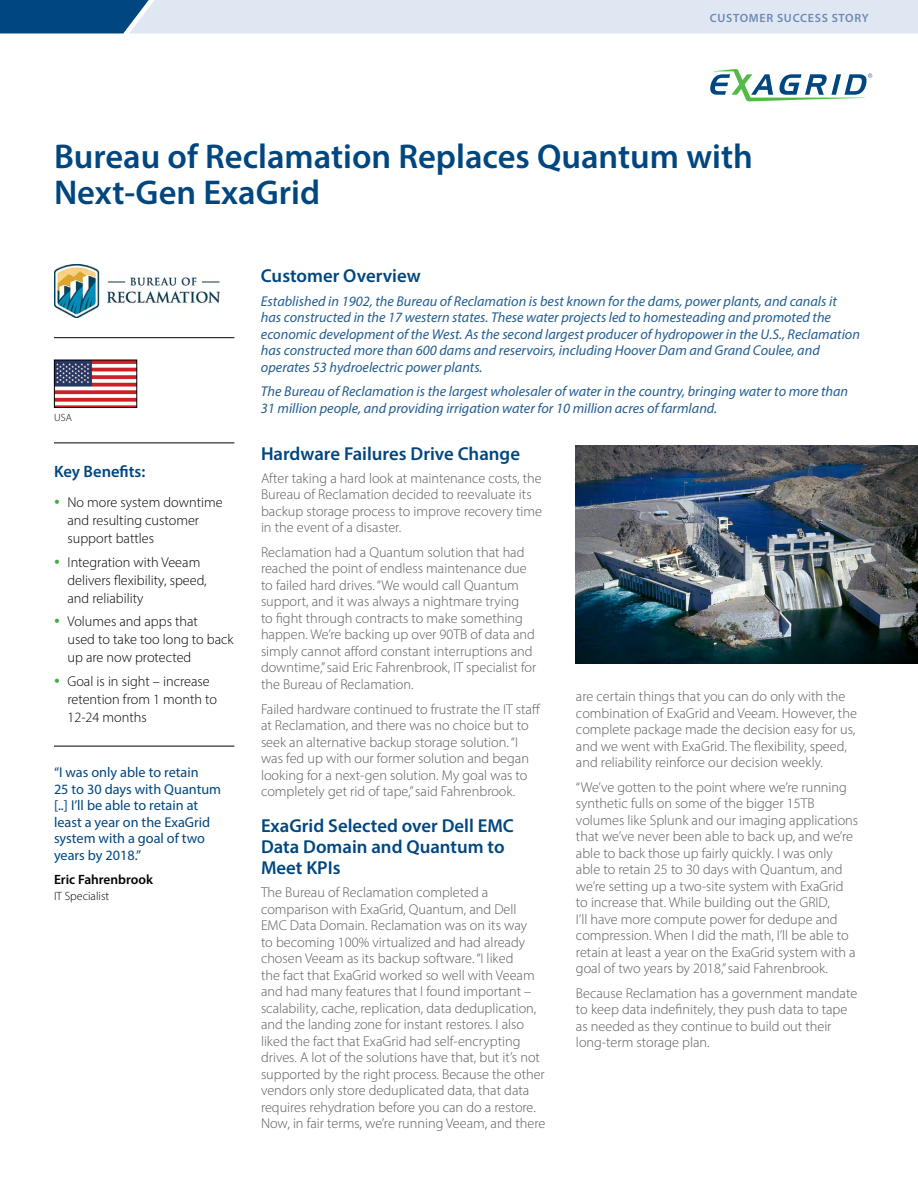
<style>
.page{position:relative;width:918px;height:1188px;background:#fff}
.page>*{position:absolute;margin:0;border:0;box-sizing:border-box;transform-origin:0 0}
.t1{font:600 34.5px/36px "Myriad Pro";color:#00467f}
.t2{font:600 18.75px/21px "Myriad Pro";color:#00467f}
.t3{font:600 16.5px "Myriad Pro";color:#00467f}
.t4{font:300 14.25px/16.5px "Myriad Pro";color:#58595b}
.t5{font:italic 14.25px/16.5px "Myriad Pro";color:#235d92}
.t6{font:300 14.25px/18px "Myriad Pro";color:#000}
.t7{font:14.25px/16.5px "Myriad Pro";color:#00467f}
.t8{font:600 13.5px "Myriad Pro";color:#000}
.t9{font:600 12px "Myriad Pro";letter-spacing:.06em;color:#6c89b4}
.t10{font:300 12px "Myriad Pro";color:#000}
.t11{font:300 10.5px "Myriad Pro";color:#000}
</style>
<div class="page">
<svg style="left:0;top:0;width:918px;height:33px;background:#bed0e0"></svg>
<svg style="left:710px;top:69px;width:162px;height:33px"></svg>
<img style="left:54px;top:264px;width:165px;height:53px">
<img style="left:576px;top:446px;width:342px;height:217px">
<hr style="left:54px;top:443px;width:180px;height:1px;background:#000">
<hr style="left:54px;top:746px;width:180px;height:1px;background:#000">
<img style="left:56px;top:362px;width:79px;height:44px">
<div style="left:54px;top:360px;width:83px;height:48px;border:1px solid #000"></div>
<hr style="left:54px;top:337px;width:180px;height:1px;background:#000">
<p class="t9" style="left:710px;top:10px;width:161px">CUSTOMER SUCCESS STORY</p>
<h1 class="t1" style="left:54px;top:138px;width:700px">Bureau of Reclamation Replaces Quantum with<br>Next-Gen ExaGrid</h1>
<p class="t11" style="left:54px;top:411px;width:20px">USA</p>
<p class="t3" style="left:54px;top:461px;width:93px">Key Benefits:</p>
<p class="t6" style="left:67px;top:493px;width:157px">No more system downtime and resulting customer support battles</p>
<p class="t6" style="left:67px;top:553px;width:141px">Integration with Veeam delivers flexibility, speed, and reliability</p>
<p class="t6" style="left:67px;top:612px;width:168px">Volumes and apps that<br>used to take too long to back up are now protected</p>
<p class="t6" style="left:67px;top:672px;width:151px">Goal is in sight – increase retention from 1 month to<br>12-24 months</p>
<p class="t7" style="left:54px;top:764px;width:169px">“I was only able to retain<br>25 to 30 days with Quantum [..] I’ll be able to retain at least a year on the ExaGrid system with a goal of two years by 2018.”</p>
<p class="t8" style="left:54px;top:871px;width:101px">Eric Fahrenbrook</p>
<p class="t10" style="left:54px;top:888px;width:57px">IT Specialist</p>
<h2 class="t2" style="left:261px;top:265px;width:161px">Customer Overview</h2>
<p class="t5" style="left:261px;top:292px;width:601px">Established in 1902, the Bureau of Reclamation is best known for the dams, power plants, and canals it has constructed in the 17 western states. These water projects led to homesteading and promoted the economic development of the West. As the second largest producer of hydropower in the U.S., Reclamation has constructed more than 600 dams and reservoirs, including Hoover Dam and Grand Coulee, and operates 53 hydroelectric power plants.</p>
<p class="t5" style="left:261px;top:383px;width:589px">The Bureau of Reclamation is the largest wholesaler of water in the country, bringing water to more than<br>31 million people, and providing irrigation water for 10 million acres of farmland.</p>
<h2 class="t2" style="left:261px;top:442px;width:261px">Hardware Failures Drive Change</h2>
<p class="t4" style="left:261px;top:470px;width:283px">After taking a hard look at maintenance costs, the Bureau of Reclamation decided to reevaluate its backup storage process to improve recovery time in the event of a disaster.</p>
<p class="t4" style="left:261px;top:544px;width:277px">Reclamation had a Quantum solution that had reached the point of endless maintenance due to failed hard drives. “We would call Quantum support, and it was always a nightmare trying<br>to fight through contracts to make something happen. We’re backing up over 90TB of data and simply cannot afford constant interruptions and downtime,” said Eric Fahrenbrook, IT specialist for the Bureau of Reclamation.</p>
<p class="t4" style="left:261px;top:700px;width:281px">Failed hardware continued to frustrate the IT staff at Reclamation, and there was no choice but to seek an alternative backup storage solution. “I was fed up with our former solution and began looking for a next-gen solution. My goal was to completely get rid of tape,” said Fahrenbrook.</p>
<h2 class="t2" style="left:261px;top:815px;width:254px">ExaGrid Selected over Dell EMC<br>Data Domain and Quantum to<br>Meet KPIs</h2>
<p class="t4" style="left:261px;top:884px;width:286px">The Bureau of Reclamation completed a comparison with ExaGrid, Quantum, and Dell EMC Data Domain. Reclamation was on its way<br>to becoming 100% virtualized and had already chosen Veeam as its backup software. “I liked<br>the fact that ExaGrid worked so well with Veeam and had many features that I found important – scalability, cache, replication, data deduplication, and the landing zone for instant restores. I also liked the fact that ExaGrid had self-encrypting drives. A lot of the solutions have that, but it’s not supported by the right process. Because the other vendors only store deduplicated data, that data requires rehydration before you can do a restore.<br>Now, in fair terms, we’re running Veeam, and there</p>
<p class="t4" style="left:576px;top:688px;width:282px">are certain things that you can do only with the combination of ExaGrid and Veeam. However, the complete package made the decision easy for us, and we went with ExaGrid. The flexibility, speed, and reliability reinforce our decision weekly.</p>
<p class="t4" style="left:576px;top:778px;width:284px">“We’ve gotten to the point where we’re running synthetic fulls on some of the bigger 15TB volumes like Splunk and our imaging applications that we’ve never been able to back up, and we’re able to back those up fairly quickly. I was only able to retain 25 to 30 days with Quantum, and we’re setting up a two-site system with ExaGrid to increase that. While building out the GRID,<br>I’ll have more compute power for dedupe and compression. When I did the math, I’ll be able to retain at least a year on the ExaGrid system with a goal of two years by 2018,” said Fahrenbrook.</p>
<p class="t4" style="left:576px;top:985px;width:283px">Because Reclamation has a government mandate to keep data indefinitely, they push data to tape as needed as they continue to build out their long-term storage plan.</p>
</div>
